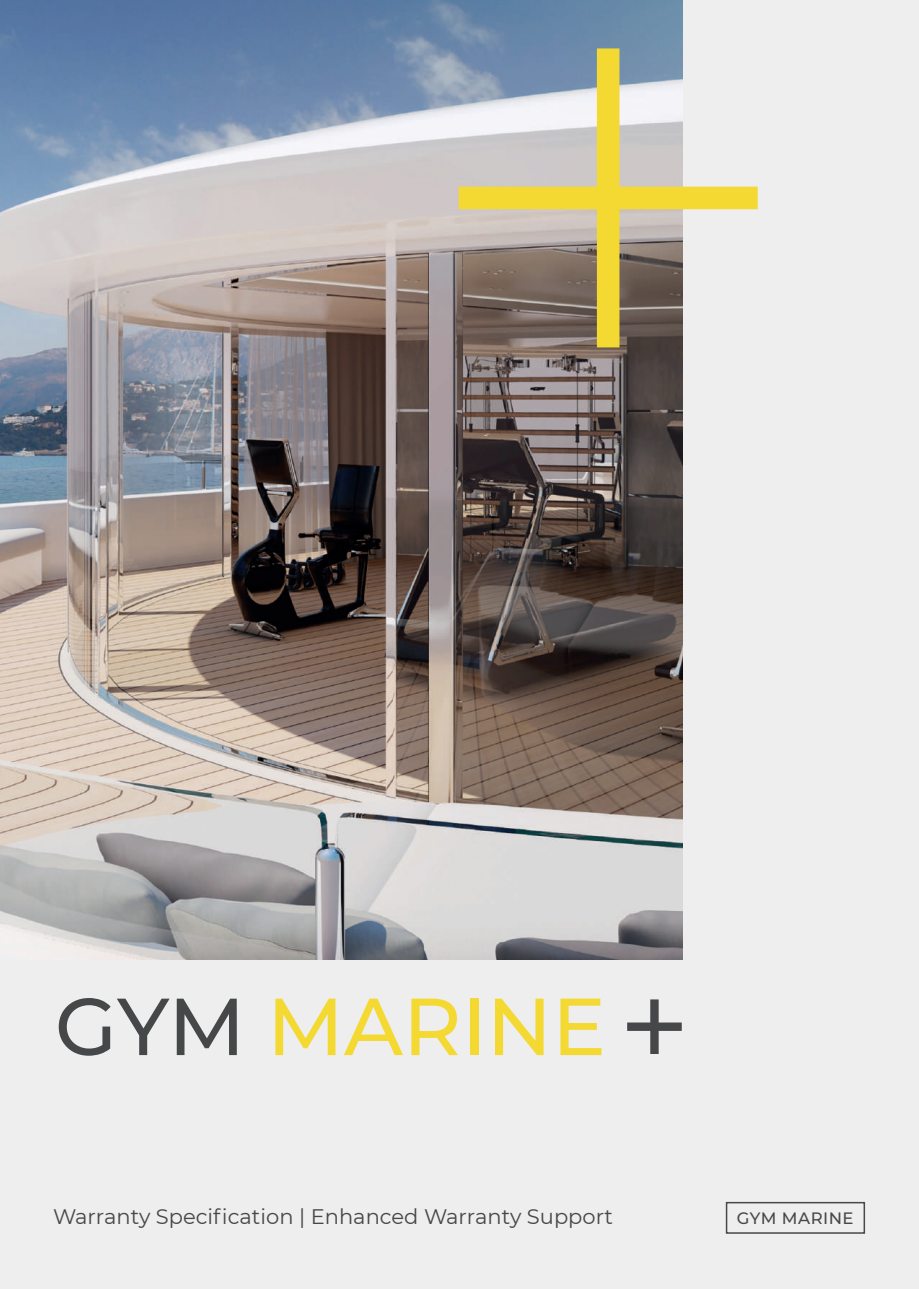
<style>
.page{position:relative;width:919px;height:1289px;background:#fff}
.page>*{position:absolute;margin:0;border:0;box-sizing:border-box;transform-origin:0 0}
.t1{font:500 80.55px "Montserrat";color:#f4d933}
.t2{font:21px "Montserrat";color:#454749}
.t3{font:500 16.5px "Montserrat";letter-spacing:.03em;color:#464849}
.s1{color:#454749}
</style>
<div class="page">
<div style="left:1px;top:0;width:917px;height:1288px;background:#edeeed"></div>
<img style="left:0;top:0;width:682px;height:959px">
<svg style="left:458px;top:48px;width:299px;height:299px"></svg>
<svg style="left:627px;top:999px;width:54px;height:54px"></svg>
<svg style="left:725px;top:1201px;width:140px;height:33px"></svg>
<h1 class="t1" style="left:55px;top:970px;width:552px"><span class="s1">GYM</span> MARINE</h1>
<p class="t2" style="left:53px;top:1201px;width:561px">Warranty Specification | Enhanced Warranty Support</p>
<p class="t3" style="left:736px;top:1206px;width:118px">GYM MARINE</p>
</div>
